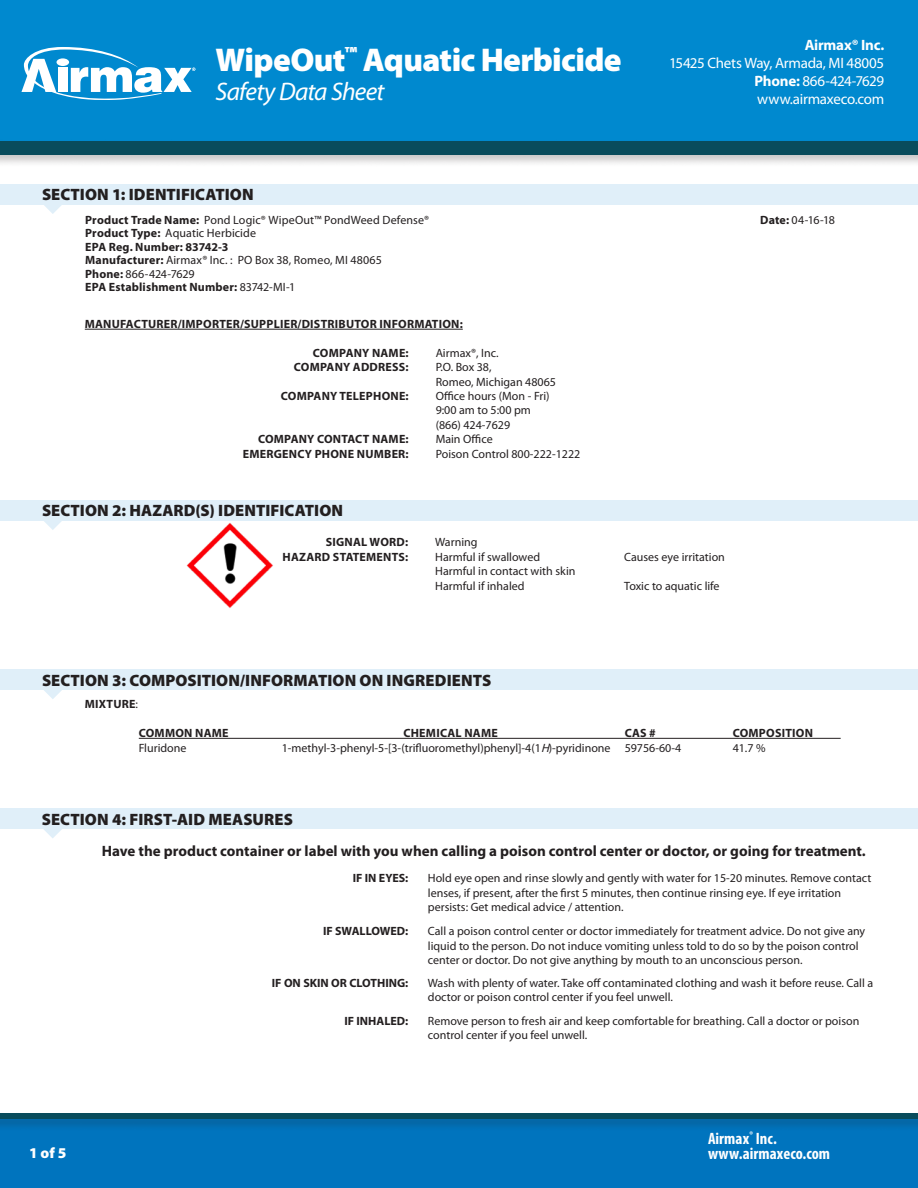
<style>
.page{position:relative;width:918px;height:1188px;background:#fff}
.page>*{position:absolute;margin:0;border:0;box-sizing:border-box;transform-origin:0 0}
.t1{font:900 33px "Myriad Pro";letter-spacing:-.02em;color:#fff}
.t2{font:italic 25.5px "Myriad Pro";letter-spacing:-.03em;color:#fff}
.t3{font:900 16.5px "Myriad Pro";letter-spacing:.005em;color:#231f20}
.t4{font:700 condensed 16.5px "Myriad Pro";letter-spacing:.005em;color:#fff}
.t5{font:700 15px "Myriad Pro";color:#231f20}
.t6{font:15px/18px "Myriad Pro";letter-spacing:-.02em;color:#fff;text-align:justify}
.t7{font:700 15px "Myriad Pro";letter-spacing:-.015em;color:#fff}
.t8{font:900 15px "Myriad Pro";color:#fff}
.tabbed_columns_inden{font:12px/14.4px "Myriad Pro";color:#231f20}
.sidebyside_list{font:12px/14.4px "Myriad Pro";color:#231f20}
.Heading2_Underline{font:700 12px "Myriad Pro";letter-spacing:.015em;color:#231f20}
.sidebyside_list-2{font:700 12px "Myriad Pro";letter-spacing:.02em;color:#231f20}
.Heading2_Underline_i{font:700 12px "Myriad Pro";letter-spacing:.02em;color:#231f20}
.Section_Sub_Head_Bol{font:700 12px "Myriad Pro";letter-spacing:.02em;color:#231f20}
.s1{font-weight:700}
.s2{font-weight:400}
.s3{font-style:italic}
</style>
<div class="page">
<div style="left:0;top:0;width:918px;height:155px;background:#0089cf"></div>
<div style="left:0;top:139px;width:918px;height:28px;background:#231f20;opacity:.25"></div>
<div style="left:0;top:141px;width:918px;height:14px;background:#094c5c"></div>
<div style="left:0;top:1114px;width:918px;height:74px;background:#0074be"></div>
<div style="left:0;top:1112px;width:918px;height:20px;background:#231f20;opacity:.25"></div>
<div style="left:0;top:1114px;width:918px;height:5px;background:#094c5c"></div>
<svg style="left:21px;top:47px;width:174px;height:53px"></svg>
<div style="left:57px;top:58px;width:12px;height:8px;background:#fff;border-radius:50%"></div>
<div style="left:0;top:184px;width:918px;height:21px;background:#e0eff9"></div>
<svg style="left:44px;top:205px;width:18px;height:9px"></svg>
<div style="left:0;top:500px;width:918px;height:21px;background:#e0eff9"></div>
<svg style="left:44px;top:521px;width:18px;height:9px"></svg>
<div style="left:0;top:808px;width:918px;height:21px;background:#e0eff9"></div>
<svg style="left:43px;top:829px;width:19px;height:9px"></svg>
<div style="left:0;top:669px;width:918px;height:21px;background:#e0eff9"></div>
<svg style="left:44px;top:690px;width:18px;height:9px"></svg>
<hr style="left:85px;top:329px;width:378px;height:1px;background:#231f20">
<img style="left:187px;top:523px;width:86px;height:85px">
<hr style="left:139px;top:738px;width:702px;height:1px;background:#231f20">
<h1 class="t1" style="left:216px;top:38px;width:408px">WipeOut<sup>™</sup> Aquatic Herbicide</h1>
<h2 class="t2" style="left:216px;top:75px;width:170px">Safety Data Sheet</h2>
<p class="t3" style="left:42px;top:184px;width:213px">SECTION 1: IDENTIFICATION</p>
<p class="t7" style="left:805px;top:35px;width:81px">Airmax® Inc.</p>
<p class="t6" style="left:755px;top:54px;width:131px;text-indent:-85px">15425 Chets Way, Armada, MI 48005<br><span class="s1">Phone:</span> 866-424-7629 www.airmaxeco.com</p>
<p class="tabbed_columns_inden" style="left:85px;top:212px;width:345px"><span class="s1">Product Trade Name:</span> Pond Logic® WipeOut™ PondWeed Defense®</p>
<p class="tabbed_columns_inden" style="left:760px;top:212px;width:76px"><span class="s1">Date:</span> 04-16-18</p>
<p class="tabbed_columns_inden" style="left:85px;top:226px;width:172px"><span class="s1">Product Type:</span> Aquatic Herbicide</p>
<p class="Heading2_Underline" style="left:85px;top:239px;width:145px">EPA Reg. Number: 83742-3</p>
<p class="tabbed_columns_inden" style="left:85px;top:253px;width:298px;line-height:13.5px"><span class="s1">Manufacturer:</span> Airmax® Inc. : PO Box 38, Romeo, MI 48065<br><span class="s1">Phone:</span> 866-424-7629<br><span class="s1">EPA Establishment Number:</span> 83742-MI-1</p>
<p class="Heading2_Underline" style="left:85px;top:316px;width:379px">MANUFACTURER/IMPORTER/SUPPLIER/DISTRIBUTOR INFORMATION:</p>
<p class="sidebyside_list-2" style="left:313px;top:345px;width:97px">COMPANY NAME:</p>
<p class="sidebyside_list" style="left:436px;top:345px;width:64px">Airmax®, Inc.</p>
<p class="sidebyside_list-2" style="left:294px;top:359px;width:116px">COMPANY ADDRESS:</p>
<p class="sidebyside_list" style="left:436px;top:360px;width:122px">P.O. Box 38,<br>Romeo, Michigan 48065</p>
<p class="sidebyside_list-2" style="left:281px;top:388px;width:129px">COMPANY TELEPHONE:</p>
<p class="sidebyside_list" style="left:436px;top:389px;width:116px">Office hours (Mon - Fri)<br>9:00 am to 5:00 pm (866) 424-7629</p>
<p class="sidebyside_list-2" style="left:258px;top:431px;width:152px">COMPANY CONTACT NAME:</p>
<p class="sidebyside_list" style="left:436px;top:432px;width:59px">Main Office</p>
<p class="sidebyside_list-2" style="left:243px;top:446px;width:167px">EMERGENCY PHONE NUMBER:</p>
<p class="sidebyside_list" style="left:436px;top:446px;width:146px">Poison Control 800-222-1222</p>
<p class="t3" style="left:42px;top:500px;width:303px">SECTION 2: HAZARD(S) IDENTIFICATION</p>
<p class="sidebyside_list-2" style="left:326px;top:534px;width:84px">SIGNAL WORD:</p>
<p class="sidebyside_list" style="left:435px;top:535px;width:44px">Warning</p>
<p class="sidebyside_list-2" style="left:283px;top:549px;width:127px">HAZARD STATEMENTS:</p>
<p class="sidebyside_list" style="left:435px;top:549px;width:106px">Harmful if swallowed</p>
<p class="sidebyside_list" style="left:624px;top:549px;width:102px">Causes eye irritation</p>
<p class="sidebyside_list" style="left:435px;top:564px;width:142px">Harmful in contact with skin</p>
<p class="sidebyside_list" style="left:435px;top:578px;width:91px">Harmful if inhaled</p>
<p class="sidebyside_list" style="left:624px;top:578px;width:97px">Toxic to aquatic life</p>
<p class="t3" style="left:42px;top:669px;width:451px">SECTION 3: COMPOSITION/INFORMATION ON INGREDIENTS</p>
<p class="Section_Sub_Head_Bol" style="left:85px;top:696px;width:55px">MIXTURE<span class="s2">:</span></p>
<p class="Heading2_Underline_i" style="left:139px;top:725px;width:91px">COMMON NAME</p>
<p class="Heading2_Underline_i" style="left:403px;top:725px;width:96px">CHEMICAL NAME</p>
<p class="Heading2_Underline_i" style="left:625px;top:725px;width:33px">CAS #</p>
<p class="Heading2_Underline_i" style="left:733px;top:725px;width:82px">COMPOSITION</p>
<p class="tabbed_columns_inden" style="left:139px;top:740px;width:49px">Fluridone</p>
<p class="tabbed_columns_inden" style="left:282px;top:740px;width:401px">1-methyl-3-phenyl-5-[3-(trifluoromethyl)phenyl]-4(1<span class="s3">H</span>)-pyridinone 59756-60-4</p>
<p class="tabbed_columns_inden" style="left:733px;top:740px;width:34px">41.7 %</p>
<p class="t3" style="left:42px;top:808px;width:253px">SECTION 4: FIRST-AID MEASURES</p>
<p class="t5" style="left:102px;top:841px;width:766px">Have the product container or label with you when calling a poison control center or doctor, or going for treatment.</p>
<p class="Heading2_Underline" style="left:353px;top:870px;width:57px">IF IN EYES:</p>
<p class="tabbed_columns_inden" style="left:428px;top:871px;width:445px">Hold eye open and rinse slowly and gently with water for 15-20 minutes. Remove contact lenses, if present, after the first 5 minutes, then continue rinsing eye. If eye irritation persists: Get medical advice / attention.</p>
<p class="Heading2_Underline" style="left:323px;top:923px;width:87px">IF SWALLOWED:</p>
<p class="tabbed_columns_inden" style="left:428px;top:924px;width:439px">Call a poison control center or doctor immediately for treatment advice. Do not give any liquid to the person. Do not induce vomiting unless told to do so by the poison control center or doctor. Do not give anything by mouth to an unconscious person.</p>
<p class="Heading2_Underline" style="left:272px;top:975px;width:138px">IF ON SKIN OR CLOTHING:</p>
<p class="tabbed_columns_inden" style="left:428px;top:976px;width:447px">Wash with plenty of water. Take off contaminated clothing and wash it before reuse. Call a doctor or poison control center if you feel unwell.</p>
<p class="Heading2_Underline" style="left:344px;top:1013px;width:66px">IF INHALED:</p>
<p class="tabbed_columns_inden" style="left:428px;top:1013px;width:433px">Remove person to fresh air and keep comfortable for breathing. Call a doctor or poison control center if you feel unwell.</p>
<h3 class="t4" style="left:708px;top:1128px;width:70px">Airmax<sup>®</sup> Inc.</h3>
<p class="t8" style="left:29px;top:1143px;width:39px">1 of 5</p>
<h3 class="t4" style="left:708px;top:1143px;width:124px">www.airmaxeco.com</h3>
</div>
